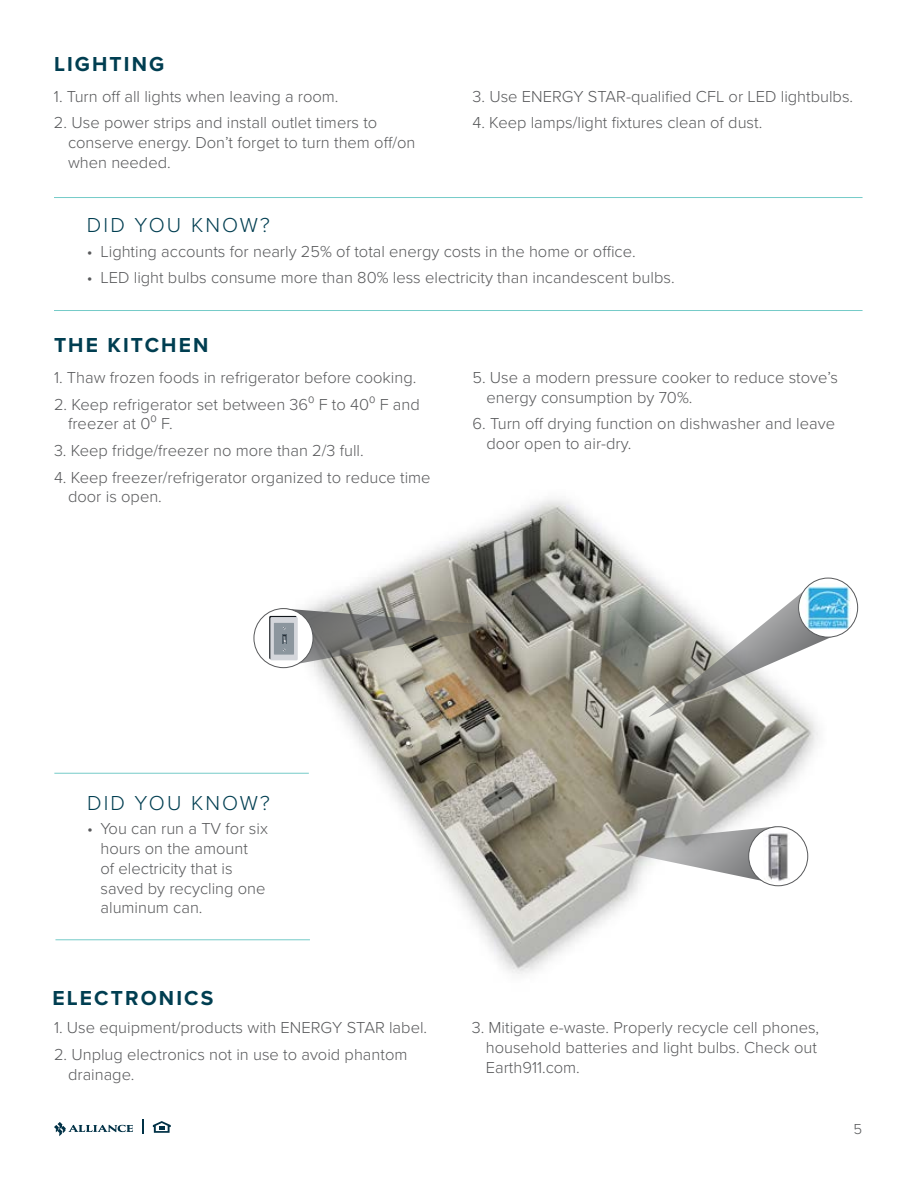
<style>
.page{position:relative;width:918px;height:1188px;background:#fff}
.page>*{position:absolute;margin:0;border:0;box-sizing:border-box;transform-origin:0 0}
.t1{font:700 21px "Proxima Nova";letter-spacing:.1em;color:#003e51}
.t2{font:300 21px "Proxima Nova";letter-spacing:.1em;color:#003e51}
.t3{font:300 16.5px/19.8px "Proxima Nova";color:#58595b}
.t4{font:300 15px "Proxima Nova";color:#58595b}
</style>
<div class="page">
<svg style="left:54px;top:1122px;width:79px;height:14px"></svg>
<svg style="left:153px;top:1121px;width:18px;height:12px"></svg>
<svg style="left:142px;top:1120px;width:2px;height:14px"></svg>
<img style="left:242px;top:499px;width:617px;height:475px">
<svg style="left:591px;top:826px;width:182px;height:55px"></svg>
<div style="left:749px;top:827px;width:59px;height:59px;background:#fff;border-radius:50%"></div>
<img style="left:763px;top:830px;width:30px;height:52px">
<div style="left:748px;top:826px;width:60px;height:60px;border:1px solid #58595b;border-radius:50%"></div>
<div style="left:254px;top:609px;width:59px;height:59px;background:#fff;border-radius:50%"></div>
<svg style="left:269px;top:616px;width:28px;height:43px"></svg>
<div style="left:270px;top:617px;width:28px;height:43px;background:#d4d6db"></div>
<div style="left:274px;top:623px;width:20px;height:32px;background:#8c969e"></div>
<svg style="left:281px;top:608px;width:222px;height:56px"></svg>
<div style="left:254px;top:608px;width:59px;height:60px;border:1px solid #58595b;border-radius:50%"></div>
<svg style="left:648px;top:592px;width:186px;height:125px"></svg>
<div style="left:799px;top:578px;width:59px;height:59px;background:#fff;border-radius:50%"></div>
<img style="left:799px;top:584px;width:59px;height:47px">
<div style="left:798px;top:578px;width:60px;height:59px;border:1px solid #58595b;border-radius:50%"></div>
<hr style="left:54px;top:197px;width:809px;height:1px;background:#75cbc8">
<hr style="left:54px;top:310px;width:809px;height:1px;background:#75cbc8">
<hr style="left:54px;top:773px;width:255px;height:1px;background:#75cbc8">
<hr style="left:55px;top:939px;width:255px;height:1px;background:#75cbc8">
<p class="t1" style="left:54px;top:48px;width:112px">LIGHTING</p>
<p class="t3" style="left:54px;top:85px;width:286px">1. Turn off all lights when leaving a room.</p>
<p class="t3" style="left:68px;top:112px;width:349px;text-indent:-14px">2. Use power strips and install outlet timers to conserve energy. Don’t forget to turn them off/on when needed.</p>
<p class="t2" style="left:87px;top:210px;width:184px">DID YOU KNOW?</p>
<p class="t3" style="left:473px;top:85px;width:382px">3. Use ENERGY STAR-qualified CFL or LED lightbulbs.</p>
<p class="t3" style="left:473px;top:112px;width:291px">4. Keep lamps/light fixtures clean of dust.</p>
<p class="t3" style="left:87px;top:241px;width:550px">• Lighting accounts for nearly 25% of total energy costs in the home or office.</p>
<p class="t3" style="left:87px;top:267px;width:589px">• LED light bulbs consume more than 80% less electricity than incandescent bulbs.</p>
<p class="t1" style="left:54px;top:329px;width:156px">THE KITCHEN</p>
<p class="t3" style="left:54px;top:367px;width:364px">1. Thaw frozen foods in refrigerator before cooking.</p>
<p class="t3" style="left:68px;top:393px;width:353px;text-indent:-14px">2. Keep refrigerator set between 360 F to 400 F and freezer at 00 F.</p>
<p class="t3" style="left:54px;top:440px;width:311px">3. Keep fridge/freezer no more than 2/3 full.</p>
<p class="t3" style="left:68px;top:466px;width:364px;text-indent:-14px">4. Keep freezer/refrigerator organized to reduce time door is open.</p>
<p class="t3" style="left:487px;top:367px;width:353px;text-indent:-14px">5. Use a modern pressure cooker to reduce stove’s energy consumption by 70%.</p>
<p class="t3" style="left:487px;top:413px;width:350px;text-indent:-14px">6. Turn off drying function on dishwasher and leave door open to air-dry.</p>
<p class="t2" style="left:87px;top:787px;width:184px">DID YOU KNOW?</p>
<p class="t3" style="left:101px;top:818px;width:169px;text-indent:-13px">• You can run a TV for six hours on the amount<br>of electricity that is saved by recycling one aluminum can.</p>
<p class="t1" style="left:53px;top:982px;width:162px">ELECTRONICS</p>
<p class="t3" style="left:54px;top:1017px;width:375px">1. Use equipment/products with ENERGY STAR label.</p>
<p class="t3" style="left:68px;top:1044px;width:341px;text-indent:-14px">2. Unplug electronics not in use to avoid phantom drainage.</p>
<p class="t3" style="left:486px;top:1017px;width:335px;text-indent:-14px">3. Mitigate e-waste. Properly recycle cell phones, household batteries and light bulbs. Check out<br>Earth911.com.</p>
<p class="t4" style="left:854px;top:1118px;width:10px">5</p>
</div>
